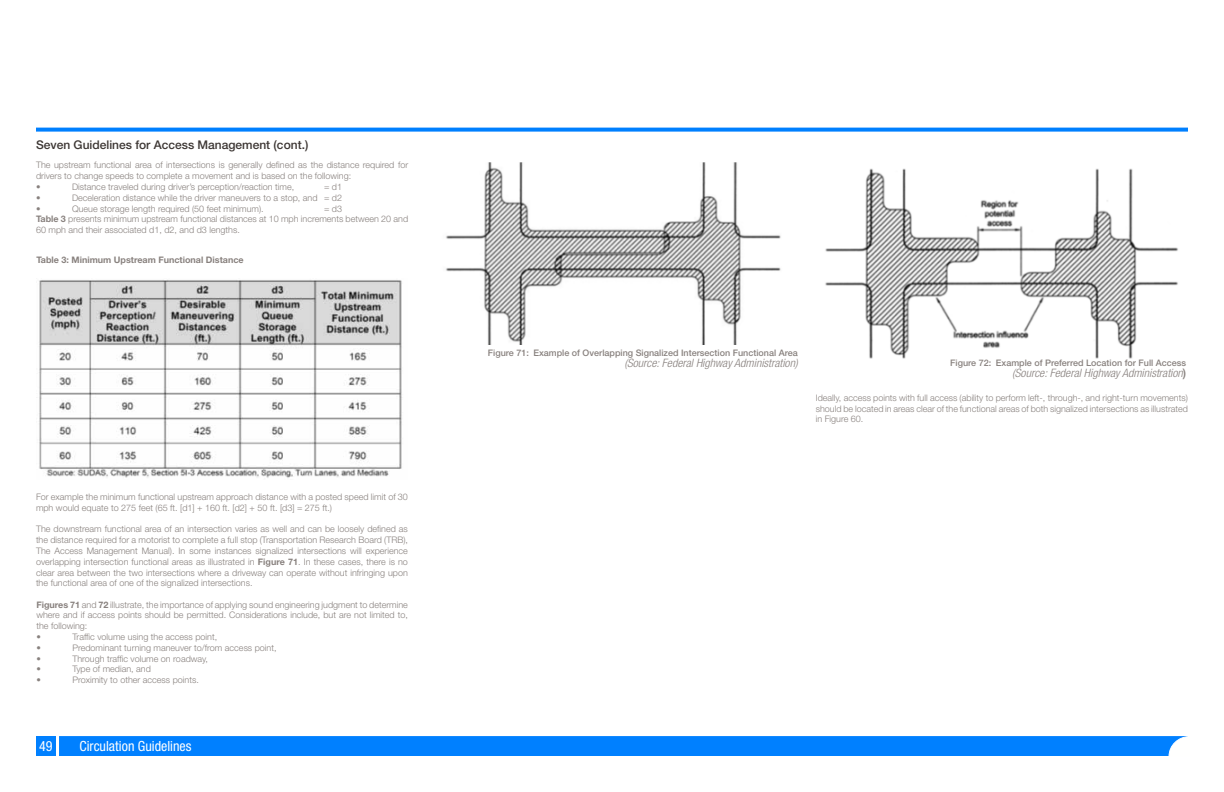
<style>
.page{position:relative;width:1224px;height:792px;background:#fff}
.page>*{position:absolute;margin:0;border:0;box-sizing:border-box;transform-origin:0 0}
.t1{font:condensed 14px "Helvetica Neue LT Std";color:#fffffe}
.t2{font:condensed 14px "Helvetica Neue LT Std";color:#fff}
.t3{font:500 12px "Helvetica Neue LT Std";color:#3c3633}
.t4{font:italic 300 condensed 11.6px "Helvetica Neue LT Std";color:#88817e;scale:1.04 1}
.t5{font:300 9px/10.8px "Helvetica Neue LT Std";color:#88817e}
.t6{font:500 9px "Helvetica Neue LT Std";color:#88817e}
.t7{font:700 9px "Helvetica Neue LT Std";color:#88817e}
.s1{font-weight:700}
.s2{font-weight:500;font-style:normal;font-stretch:normal}
</style>
<div class="page">
<div style="left:59px;top:736px;width:1129px;height:20px;background:#0080ff;border:1px solid #0080ff"></div>
<svg style="left:1168px;top:736px;width:20px;height:20px"></svg>
<div style="left:36px;top:736px;width:20px;height:20px;background:#0080ff"></div>
<img style="left:39px;top:280px;width:363px;height:198px">
<img style="left:445px;top:162px;width:336px;height:183px">
<img style="left:825px;top:168px;width:353px;height:191px">
<svg style="left:36px;top:128px;width:1152px;height:4px;background:#198cff"></svg>
<h2 class="t3" style="left:36px;top:137px;width:274px">Seven Guidelines for Access Management (cont.)</h2>
<p class="t5" style="left:36px;top:160px;width:374px">The upstream functional area of intersections is generally defined as the distance required for drivers to change speeds to complete a movement and is based on the following:<br>•</p>
<p class="t5" style="left:72px;top:181px;width:224px">Distance traveled during driver’s perception/reaction time,</p>
<p class="t5" style="left:324px;top:181px;width:20px">= d1</p>
<p class="t5" style="left:36px;top:192px;width:6px">•</p>
<p class="t5" style="left:72px;top:192px;width:272px">Deceleration distance while the driver maneuvers to a stop, and = d2</p>
<p class="t5" style="left:36px;top:203px;width:6px">•</p>
<p class="t5" style="left:72px;top:203px;width:193px">Queue storage length required (50 feet minimum).</p>
<p class="t5" style="left:36px;top:203px;width:374px;text-indent:288px">= d3<br><span class="s1">Table 3</span> presents minimum upstream functional distances at 10 mph increments between 20 and<br>60 mph and their associated d1, d2, and d3 lengths.</p>
<p class="t7" style="left:36px;top:255px;width:209px">Table 3: Minimum Upstream Functional Distance</p>
<p class="t5" style="left:36px;top:491px;width:373px">For example the minimum functional upstream approach distance with a posted speed limit of 30 mph would equate to 275 feet (65 ft. [d1] + 160 ft. [d2] + 50 ft. [d3] = 275 ft.)</p>
<p class="t5" style="left:36px;top:524px;width:374px;text-align:justify">The downstream functional area of an intersection varies as well and can be loosely defined as the distance required for a motorist to complete a full stop (Transportation Research Board (TRB), The Access Management Manual). In some instances signalized intersections will experience overlapping intersection functional areas as illustrated in <span class="s1">Figure 71</span>. In these cases, there is no clear area between the two intersections where a driveway can operate without infringing upon the functional area of one of the signalized intersections.</p>
<p class="t5" style="left:36px;top:599px;width:373px"><span class="s1">Figures 71</span> and <span class="s1">72</span> illustrate, the importance of applying sound engineering judgment to determine where and if access points should be permitted. Considerations include, but are not limited to, the following:<br>•</p>
<p class="t5" style="left:72px;top:631px;width:146px">Traffic volume using the access point,</p>
<p class="t5" style="left:36px;top:642px;width:6px">•</p>
<p class="t5" style="left:72px;top:642px;width:206px">Predominant turning maneuver to/from access point,</p>
<p class="t5" style="left:36px;top:653px;width:6px">•</p>
<p class="t5" style="left:72px;top:653px;width:137px">Through traffic volume on roadway,</p>
<p class="t5" style="left:36px;top:664px;width:6px">•</p>
<p class="t5" style="left:72px;top:664px;width:80px">Type of median, and</p>
<p class="t5" style="left:36px;top:674px;width:6px">•</p>
<p class="t5" style="left:72px;top:674px;width:128px">Proximity to other access points.</p>
<h1 class="t2" style="left:39px;top:738px;width:15px">49</h1>
<h1 class="t1" style="left:79px;top:738px;width:114px">Circulation Guidelines</h1>
<p class="t6" style="left:488px;top:347px;width:311px">Figure 71: Example of Overlapping Signalized Intersection Functional Area</p>
<p class="t4" style="left:624px;top:356px;width:168px">(Source: Federal Highway Administration)</p>
<p class="t6" style="left:950px;top:358px;width:237px">Figure 72: Example of Preferred Location for Full Access</p>
<p class="t4" style="left:1012px;top:366px;width:169px">(Source: Federal Highway Administration<span class="s2">)</span></p>
<p class="t5" style="left:816px;top:392px;width:374px;text-align:justify">Ideally, access points with full access (ability to perform left-, through-, and right-turn movements) should be located in areas clear of the functional areas of both signalized intersections as illustrated in Figure 60.</p>
</div>
